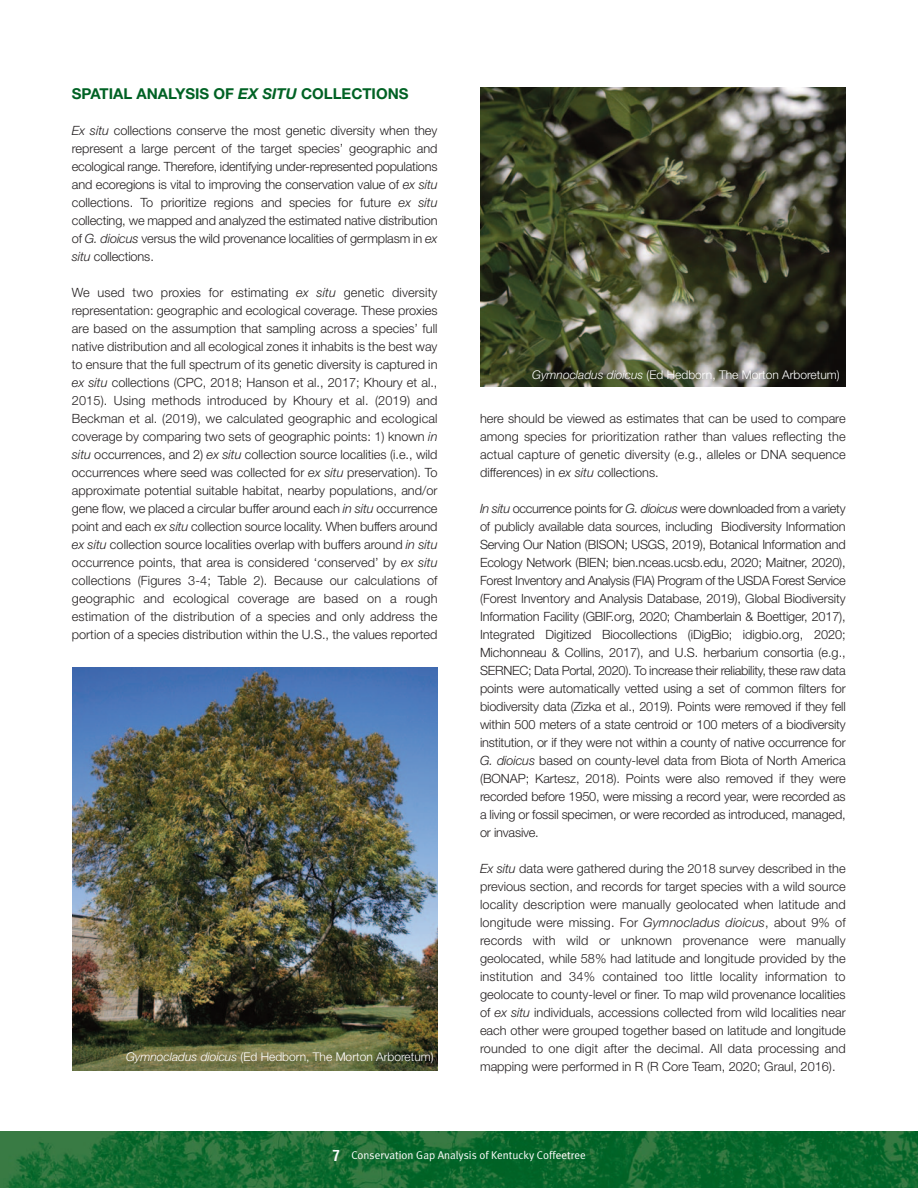
<style>
.page{position:relative;width:918px;height:1188px;background:#fff}
.page>*{position:absolute;margin:0;border:0;box-sizing:border-box;transform-origin:0 0}
.t1{font:700 15px "Helvetica Neue";color:#006224}
.t2{font:300 12.75px/18px "Helvetica Neue";color:#231f20;text-align:justify}
.t3{font:300 12px "Helvetica Neue";color:#fff}
.t4{font:11.25px "Meta Plus Normal";color:#fff}
.s1{font-style:italic}
.s2{font-family:"Helvetica";font-weight:700;font-stretch:condensed;font-size:15px}
</style>
<div class="page">
<img style="left:0;top:1131px;width:918px;height:57px">
<img style="left:72px;top:668px;width:366px;height:403px">
<img style="left:480px;top:87px;width:366px;height:300px">
<p class="t1" style="left:72px;top:88px;width:338px">SPATIAL ANALYSIS OF <span class="s1">EX SITU</span> COLLECTIONS</p>
<p class="t2" style="left:72px;top:122px;width:367px"><span class="s1">Ex situ</span> collections conserve the most genetic diversity when they represent a large percent of the target species’ geographic and ecological range. Therefore, identifying under-represented populations and ecoregions is vital to improving the conservation value of <span class="s1">ex situ </span>collections. To prioritize regions and species for future <span class="s1">ex situ </span>collecting, we mapped and analyzed the estimated native distribution of <span class="s1">G. dioicus</span> versus the wild provenance localities of germplasm in <span class="s1">ex situ</span> collections.</p>
<p class="t2" style="left:72px;top:284px;width:367px">We used two proxies for estimating <span class="s1">ex situ</span> genetic diversity representation: geographic and ecological coverage. These proxies are based on the assumption that sampling across a species’ full native distribution and all ecological zones it inhabits is the best way to ensure that the full spectrum of its genetic diversity is captured in <span class="s1">ex situ</span> collections (CPC, 2018; Hanson et al., 2017; Khoury et al., 2015). Using methods introduced by Khoury et al. (2019) and Beckman et al. (2019), we calculated geographic and ecological coverage by comparing two sets of geographic points: 1) known <span class="s1">in situ</span> occurrences, and 2) <span class="s1">ex situ</span> collection source localities (i.e., wild occurrences where seed was collected for <span class="s1">ex situ</span> preservation). To approximate potential suitable habitat, nearby populations, and/or gene flow, we placed a circular buffer around each <span class="s1">in situ</span> occurrence point and each <span class="s1">ex situ</span> collection source locality. When buffers around <span class="s1">ex situ</span> collection source localities overlap with buffers around <span class="s1">in situ </span>occurrence points, that area is considered ‘conserved’ by <span class="s1">ex situ </span>collections (Figures 3-4; Table 2). Because our calculations of geographic and ecological coverage are based on a rough estimation of the distribution of a species and only address the portion of a species distribution within the U.S., the values reported</p>
<p class="t3" style="left:126px;top:1052px;width:309px"><span class="s1">Gymnocladus dioicus</span> (Ed Hedborn, The Morton Arboretum)</p>
<p class="t3" style="left:532px;top:371px;width:309px"><span class="s1">Gymnocladus dioicus</span> (Ed Hedborn, The Morton Arboretum)</p>
<p class="t2" style="left:480px;top:410px;width:367px">here should be viewed as estimates that can be used to compare among species for prioritization rather than values reflecting the actual capture of genetic diversity (e.g., alleles or DNA sequence differences) in <span class="s1">ex situ</span> collections.</p>
<p class="t2" style="left:480px;top:500px;width:367px"><span class="s1">In situ</span> occurrence points for <span class="s1">G. dioicus</span> were downloaded from a variety of publicly available data sources, including Biodiversity Information Serving Our Nation (BISON; USGS, 2019), Botanical Information and Ecology Network (BIEN; bien.nceas.ucsb.edu, 2020; Maitner, 2020), Forest Inventory and Analysis (FIA) Program of the USDA Forest Service (Forest Inventory and Analysis Database, 2019), Global Biodiversity Information Facility (GBIF.org, 2020; Chamberlain &amp; Boettiger, 2017), Integrated Digitized Biocollections (iDigBio; idigbio.org, 2020; Michonneau &amp; Collins, 2017), and U.S. herbarium consortia (e.g., SERNEC; Data Portal, 2020). To increase their reliability, these raw data points were automatically vetted using a set of common filters for biodiversity data (Zizka et al., 2019). Points were removed if they fell within 500 meters of a state centroid or 100 meters of a biodiversity institution, or if they were not within a county of native occurrence for <span class="s1">G. dioicus</span> based on county-level data from Biota of North America (BONAP; Kartesz, 2018). Points were also removed if they were recorded before 1950, were missing a record year, were recorded as a living or fossil specimen, or were recorded as introduced, managed, or invasive.</p>
<p class="t2" style="left:480px;top:860px;width:367px"><span class="s1">Ex situ</span> data were gathered during the 2018 survey described in the previous section, and records for target species with a wild source locality description were manually geolocated when latitude and longitude were missing. For <span class="s1">Gymnocladus dioicus</span>, about 9% of records with wild or unknown provenance were manually geolocated, while 58% had latitude and longitude provided by the institution and 34% contained too little locality information to geolocate to county-level or finer. To map wild provenance localities of <span class="s1">ex situ</span> individuals, accessions collected from wild localities near each other were grouped together based on latitude and longitude rounded to one digit after the decimal. All data processing and mapping were performed in R (R Core Team, 2020; Graul, 2016).</p>
<p class="t4" style="left:333px;top:1151px;width:255px"><span class="s2">7</span> Conservation Gap Analysis of Kentucky Coffeetree</p>
</div>
